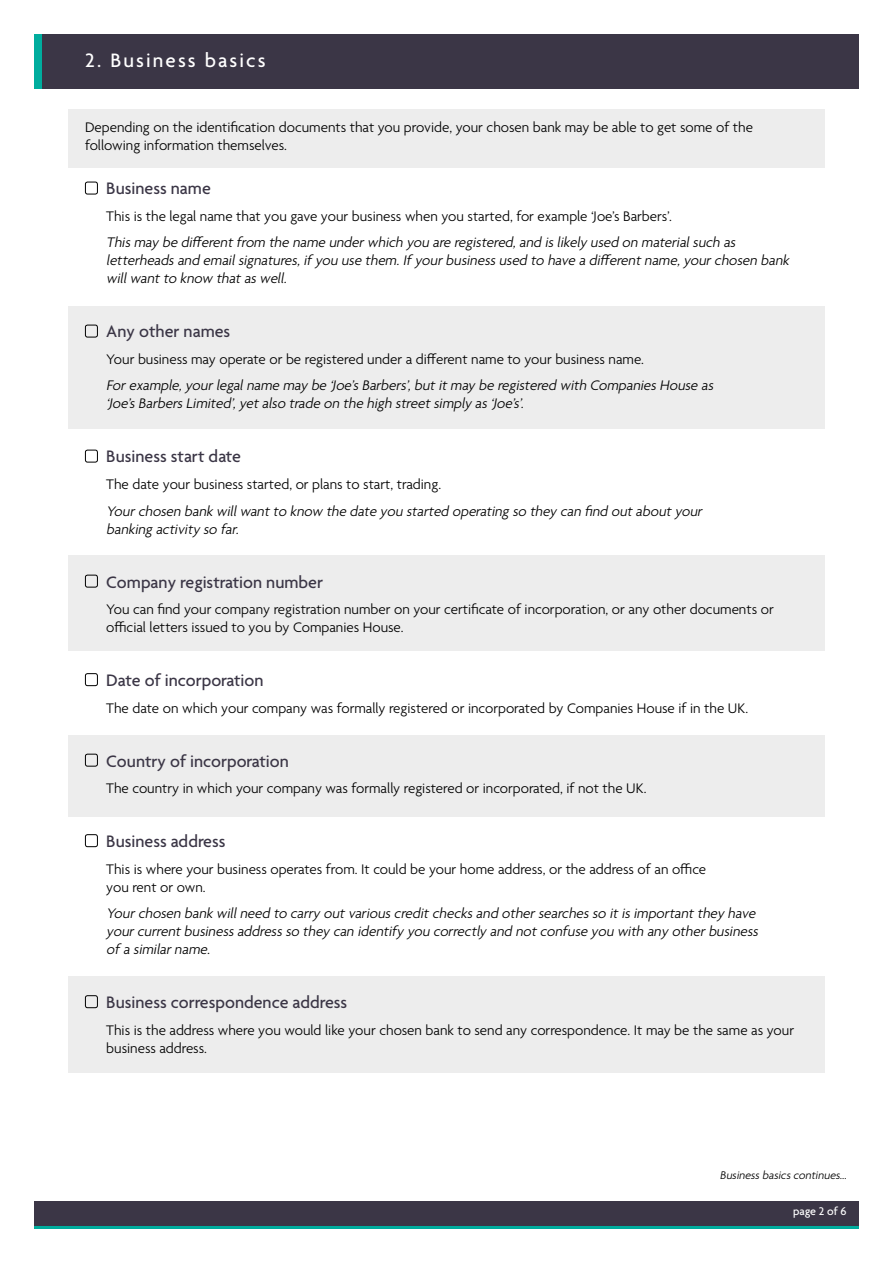
<style>
.page{position:relative;width:893px;height:1263px;background:#fff}
.page>*{position:absolute;margin:0;border:0;box-sizing:border-box;transform-origin:0 0}
.t1{font:500 21px "Agenda";letter-spacing:.1em;color:#fff}
.t2{font:500 18px "Agenda";color:#3b3646}
.t3{font:300 15px/18px "Agenda";color:#000}
.t4{font:italic 300 15px/18px "Agenda";color:#000}
.t5{font:italic 300 12px "Agenda";color:#000}
.t6{font:500 12px "Agenda";letter-spacing:-.005em;color:#fff}
</style>
<div class="page">
<div style="left:68px;top:109px;width:757px;height:59px;background:#ededed"></div>
<div style="left:68px;top:306px;width:757px;height:123px;background:#ededed"></div>
<div style="left:68px;top:556px;width:757px;height:95px;background:#ededed"></div>
<div style="left:68px;top:735px;width:757px;height:82px;background:#ededed"></div>
<div style="left:68px;top:976px;width:757px;height:97px;background:#ededed"></div>
<div style="left:34px;top:1201px;width:825px;height:27px;background:#3b3646"></div>
<hr style="left:34px;top:1226px;width:825px;height:3px;background:#00ad9e">
<div style="left:85px;top:182px;width:13px;height:12px;border:1px solid #000;border-radius:2px"></div>
<div style="left:85px;top:325px;width:13px;height:12px;border:1px solid #000;border-radius:2px"></div>
<div style="left:85px;top:450px;width:13px;height:12px;border:1px solid #000;border-radius:2px"></div>
<div style="left:85px;top:575px;width:13px;height:12px;border:1px solid #000;border-radius:2px"></div>
<div style="left:85px;top:673px;width:13px;height:13px;border:1px solid #000;border-radius:2px"></div>
<div style="left:85px;top:754px;width:13px;height:12px;border:1px solid #000;border-radius:2px"></div>
<div style="left:85px;top:834px;width:13px;height:13px;border:1px solid #000;border-radius:2px"></div>
<div style="left:85px;top:995px;width:13px;height:13px;border:1px solid #000;border-radius:2px"></div>
<div style="left:34px;top:34px;width:825px;height:54px;background:#3b3646"></div>
<div style="left:34px;top:34px;width:7px;height:54px;background:#00ad9e"></div>
<h1 class="t1" style="left:85px;top:49px;width:182px">2. Business basics</h1>
<p class="t3" style="left:85px;top:119px;width:669px">Depending on the identification documents that you provide, your chosen bank may be able to get some of the following information themselves.</p>
<p class="t2" style="left:106px;top:179px;width:106px">Business name</p>
<p class="t3" style="left:106px;top:208px;width:567px">This is the legal name that you gave your business when you started, for example ‘Joe’s Barbers’.</p>
<p class="t4" style="left:106px;top:235px;width:687px">Thismay be differentfrom the name underwhich you are registered,and islikely used on materialsuch as letterheadsand emailsignatures,if you use them.If yourbusinessused to have a differentname,yourchosen bank willwantto know thataswell.</p>
<p class="t2" style="left:106px;top:322px;width:126px">Any other names</p>
<p class="t3" style="left:106px;top:351px;width:539px">Your business may operate or be registered under a different name to your business name.</p>
<p class="t4" style="left:106px;top:378px;width:612px">Forexample,yourlegalname may be ‘Joe’sBarbers’,butitmay be registered with CompaniesHouse as ‘Joe’sBarbersLimited’,yetalso trade on the high streetsimply as‘Joe’s’.</p>
<p class="t2" style="left:106px;top:447px;width:136px">Business start date</p>
<p class="t3" style="left:106px;top:476px;width:336px">The date your business started, or plans to start, trading.</p>
<p class="t4" style="left:106px;top:503px;width:600px">Yourchosen bank willwantto know the date you started operating so they can find outaboutyour banking activity so far.</p>
<p class="t2" style="left:106px;top:572px;width:218px">Company registration number</p>
<p class="t3" style="left:106px;top:601px;width:669px">You can find your company registration number on your certificate of incorporation, or any other documents or official letters issued to you by Companies House.</p>
<p class="t2" style="left:106px;top:670px;width:159px">Date of incorporation</p>
<p class="t3" style="left:106px;top:700px;width:643px">The date on which your company was formally registered or incorporated by Companies House if in the UK.</p>
<p class="t2" style="left:106px;top:751px;width:184px">Country of incorporation</p>
<p class="t3" style="left:106px;top:780px;width:542px">The country in which your company was formally registered or incorporated, if not the UK.</p>
<p class="t2" style="left:106px;top:832px;width:121px">Business address</p>
<p class="t3" style="left:106px;top:861px;width:601px">This is where your business operates from. It could be your home address, or the address of an office you rent or own.</p>
<p class="t4" style="left:106px;top:905px;width:656px">Yourchosen bank willneed to carry outvariouscreditchecksand othersearchesso itisimportantthey have yourcurrentbusinessaddressso they can identify you correctly and notconfuse you with any otherbusiness of a similarname.</p>
<p class="t2" style="left:106px;top:993px;width:242px">Business correspondence address</p>
<p class="t3" style="left:106px;top:1022px;width:689px">This is the address where you would like your chosen bank to send any correspondence. It may be the same as your business address.</p>
<p class="t5" style="left:720px;top:1169px;width:131px">Businessbasicscontinues…</p>
<p class="t6" style="left:793px;top:1205px;width:55px">page 2 of 6</p>
</div>
